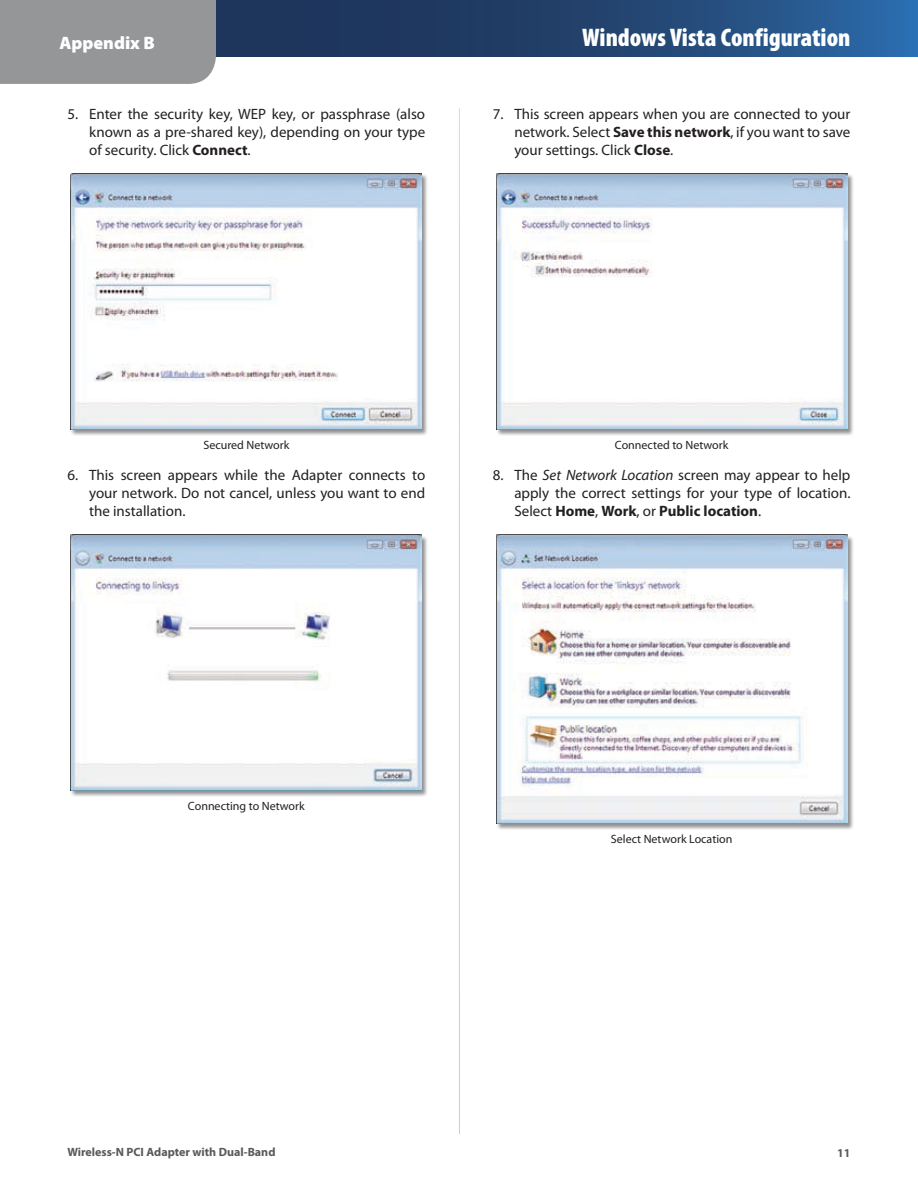
<style>
.page{position:relative;width:918px;height:1188px;background:#fff}
.page>*{position:absolute;margin:0;border:0;box-sizing:border-box;transform-origin:0 0}
.t1{font:900 condensed 25.5px "Myriad Pro";color:#fff}
.t2{font:900 18px "Myriad Pro";color:#fff}
.t3{font:15px/18px "Myriad Pro";color:#231f20;text-align:justify}
.t4{font:12px "Myriad Pro";color:#231f20}
.t5{font:700 12px "Myriad Pro";color:#58595b}
.s1{font-weight:700}
.s2{font-style:italic}
</style>
<div class="page">
<div style="left:0;top:0;width:216px;height:84px;background:#949698"></div>
<svg style="left:219px;top:3px;width:696px;height:51px;background:#224573"></svg>
<div style="left:71px;top:174px;width:358px;height:262px;background:#231f20;opacity:.5"></div>
<img style="left:71px;top:174px;width:351px;height:255px">
<div style="left:71px;top:535px;width:358px;height:262px;background:#231f20;opacity:.5"></div>
<img style="left:71px;top:535px;width:351px;height:255px">
<div style="left:496px;top:174px;width:358px;height:262px;background:#231f20;opacity:.5"></div>
<img style="left:496px;top:174px;width:351px;height:255px">
<div style="left:496px;top:535px;width:358px;height:295px;background:#231f20;opacity:.5"></div>
<img style="left:496px;top:535px;width:351px;height:288px">
<p class="t2" style="left:60px;top:30px;width:97px">Appendix B</p>
<h1 class="t1" style="left:582px;top:21px;width:270px">Windows Vista Configuration</h1>
<p class="t3" style="left:89px;top:105px;width:338px;text-indent:-22px">5. Enter the security key, WEP key, or passphrase (also known as a pre‑shared key), depending on your type of security. Click <span class="s1">Connect</span>.</p>
<p class="t3" style="left:514px;top:105px;width:338px;text-indent:-22px">7. This screen appears when you are connected to your network. Select <span class="s1">Save this network</span>, if you want to save your settings. Click <span class="s1">Close</span>.</p>
<p class="t4" style="left:203px;top:437px;width:88px">Secured Network</p>
<p class="t3" style="left:89px;top:466px;width:338px;text-indent:-22px">6. This screen appears while the Adapter connects to your network. Do not cancel, unless you want to end the installation.</p>
<p class="t4" style="left:615px;top:437px;width:115px">Connected to Network</p>
<p class="t3" style="left:514px;top:466px;width:338px;text-indent:-22px">8. The <span class="s2">Set Network Location</span> screen may appear to help apply the correct settings for your type of location.<br>Select <span class="s1">Home</span>, <span class="s1">Work</span>, or <span class="s1">Public location</span>.</p>
<p class="t4" style="left:188px;top:799px;width:118px">Connecting to Network</p>
<p class="t4" style="left:611px;top:832px;width:123px">Select Network Location</p>
<p class="t5" style="left:68px;top:1144px;width:209px">Wireless-N PCI Adapter with Dual-Band</p>
<p class="t5" style="left:837px;top:1145px;width:15px">11</p>
</div>
